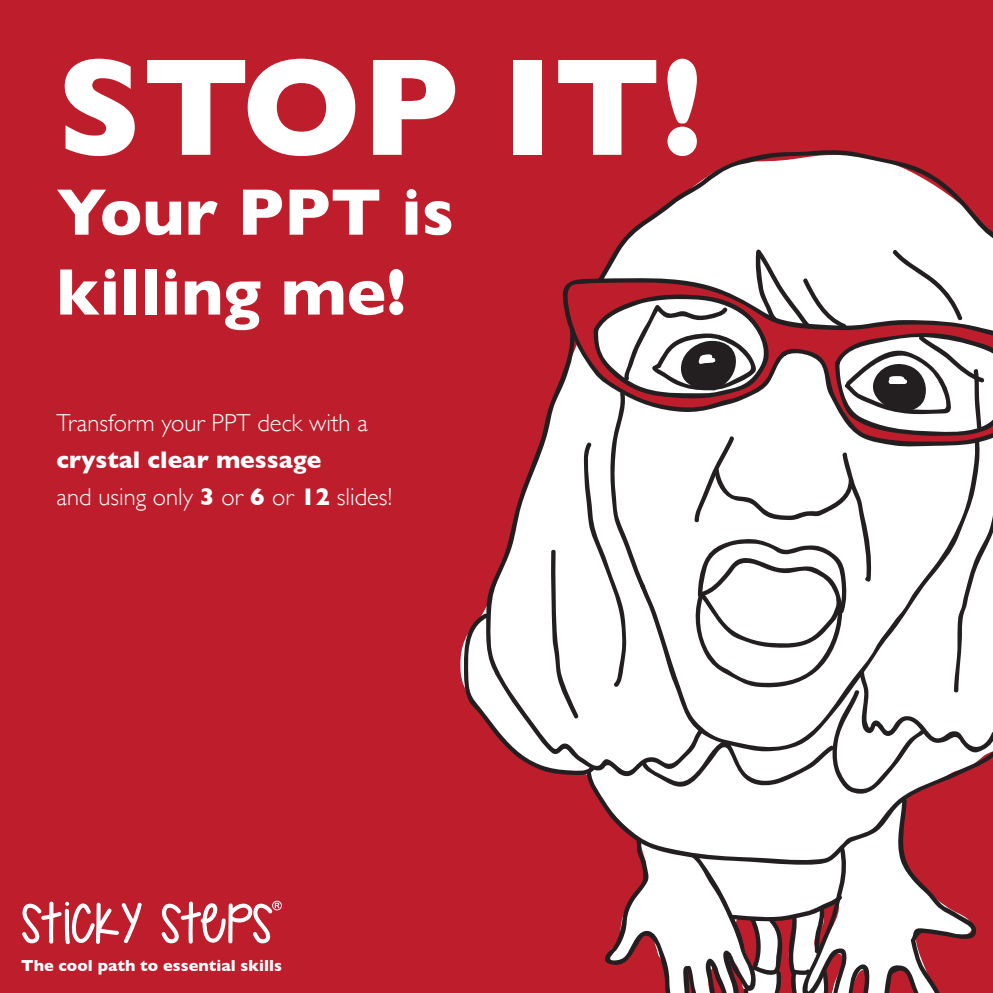
<style>
.page{position:relative;width:993px;height:993px;background:#fff}
.page>*{position:absolute;margin:0;border:0;box-sizing:border-box;transform-origin:0 0}
.t1{font:700 140px "Gill Sans";color:#fff}
.t2{font:75.77px "Sorry...Were Closed";color:#fff}
.t3{font:700 66.5px/79.8px "Gill Sans";color:#fff}
.t4{font:700 24.5px/36.8px "Gill Sans";color:#fff}
.t5{font:300 24.5px "Gill Sans";color:#fff}
.t6{font:700 16.28px "Gill Sans";color:#fff}
.s1{font-weight:300}
</style>
<div class="page">
<div style="left:0;top:0;width:992px;height:992px;background:#be1d2c"></div>
<svg style="left:616px;top:150px;width:376px;height:98px;fill:#fff"></svg>
<svg style="left:463px;top:248px;width:529px;height:744px"></svg>
<svg style="left:22px;top:901px;width:120px;height:44px"></svg>
<svg style="left:161px;top:900px;width:121px;height:44px"></svg>
<h1 class="t1" style="left:57px;top:-4px;width:648px">STOP IT!</h1>
<h3 class="t3" style="left:57px;top:171px;width:398px">Your PPT is killing me!</h3>
<p class="t5" style="left:57px;top:404px;width:313px">Transform your PPT deck with a</p>
<p class="t4" style="left:57px;top:441px;width:337px">crystal clear message<br><span class="s1">and using only</span> 3 <span class="s1">or</span> 6 <span class="s1">or</span> 12 <span class="s1">slides!</span></p>
<h2 class="t2" style="left:22px;top:890px;width:252px">Sticky Steps</h2>
<p class="t6" style="left:21px;top:952px;width:262px">The cool path to essential skills</p>
</div>
